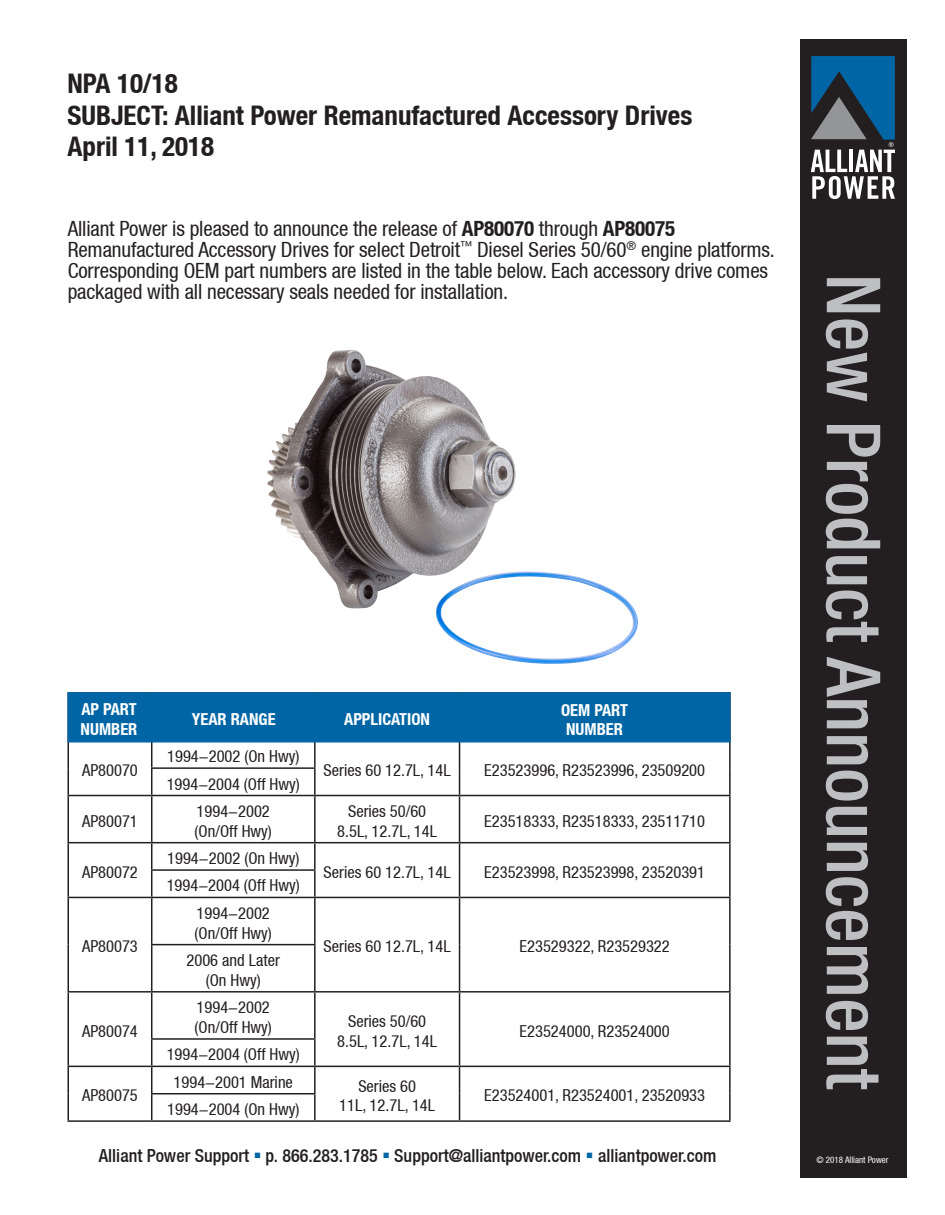
<style>
.page{position:relative;width:945px;height:1215px;background:#fff}
.page>*{position:absolute;margin:0;border:0;box-sizing:border-box;transform-origin:0 0}
.t1{font:700 condensed 27px "Helvetica Neue LT";color:#231f20}
.t2{font:condensed 21px/21px "Helvetica Neue LT";letter-spacing:-.005em;color:#231f20}
.t3{font:500 condensed 18px "Helvetica Neue LT";color:#231f20}
.t4{font:condensed 16.5px/19.8px "Helvetica Neue LT";color:#231f20;text-align:center}
.t5{font:700 condensed 16.5px/19.8px "Helvetica Neue LT";color:#fff}
.t6{font:condensed 9px "Helvetica Neue LT";color:#fff}
.s1{font-weight:700}
.s2{color:#0065a4}
</style>
<div class="page">
<div style="left:800px;top:40px;width:107px;height:1138px;background:#231f20"></div>
<svg style="left:827px;top:278px;width:53px;height:34px"></svg>
<svg style="left:826px;top:319px;width:42px;height:82px"></svg>
<svg style="left:826px;top:425px;width:54px;height:123px"></svg>
<svg style="left:826px;top:556px;width:41px;height:28px"></svg>
<svg style="left:826px;top:591px;width:53px;height:51px"></svg>
<svg style="left:827px;top:657px;width:53px;height:71px"></svg>
<svg style="left:827px;top:736px;width:41px;height:28px"></svg>
<svg style="left:826px;top:771px;width:42px;height:30px"></svg>
<svg style="left:826px;top:807px;width:41px;height:28px"></svg>
<svg style="left:827px;top:843px;width:41px;height:28px"></svg>
<svg style="left:826px;top:877px;width:42px;height:63px"></svg>
<svg style="left:827px;top:947px;width:41px;height:47px"></svg>
<svg style="left:826px;top:1001px;width:42px;height:29px"></svg>
<svg style="left:826px;top:1037px;width:53px;height:52px"></svg>
<svg style="left:811px;top:56px;width:84px;height:143px"></svg>
<hr style="left:729px;top:742px;width:2px;height:26px;background:#231f20">
<svg style="left:68px;top:742px;width:662px;height:53px"></svg>
<hr style="left:729px;top:768px;width:2px;height:27px;background:#231f20">
<hr style="left:68px;top:795px;width:84px;height:1px;background:#231f20">
<hr style="left:68px;top:796px;width:1px;height:46px;background:#231f20">
<hr style="left:152px;top:795px;width:163px;height:1px;background:#231f20">
<hr style="left:151px;top:796px;width:1px;height:46px;background:#231f20">
<hr style="left:315px;top:795px;width:145px;height:1px;background:#231f20">
<hr style="left:314px;top:796px;width:2px;height:46px;background:#231f20">
<hr style="left:460px;top:795px;width:271px;height:1px;background:#231f20">
<hr style="left:459px;top:796px;width:1px;height:46px;background:#231f20">
<hr style="left:729px;top:796px;width:2px;height:46px;background:#231f20">
<hr style="left:68px;top:842px;width:84px;height:1px;background:#231f20">
<hr style="left:152px;top:842px;width:163px;height:1px;background:#231f20">
<hr style="left:315px;top:842px;width:145px;height:1px;background:#231f20">
<hr style="left:314px;top:843px;width:2px;height:26px;background:#231f20">
<hr style="left:460px;top:842px;width:271px;height:1px;background:#231f20">
<hr style="left:729px;top:843px;width:2px;height:27px;background:#231f20">
<svg style="left:68px;top:843px;width:1px;height:54px"></svg>
<hr style="left:151px;top:869px;width:165px;height:2px;background:#231f20">
<svg style="left:151px;top:843px;width:1px;height:54px"></svg>
<hr style="left:314px;top:871px;width:2px;height:26px;background:#231f20">
<svg style="left:459px;top:843px;width:1px;height:54px"></svg>
<hr style="left:729px;top:870px;width:2px;height:27px;background:#231f20">
<hr style="left:68px;top:897px;width:84px;height:1px;background:#231f20">
<hr style="left:68px;top:898px;width:1px;height:47px;background:#231f20">
<hr style="left:152px;top:897px;width:163px;height:1px;background:#231f20">
<hr style="left:151px;top:898px;width:1px;height:46px;background:#231f20">
<hr style="left:315px;top:897px;width:145px;height:1px;background:#231f20">
<hr style="left:314px;top:898px;width:2px;height:46px;background:#231f20">
<hr style="left:460px;top:897px;width:271px;height:1px;background:#231f20">
<hr style="left:459px;top:898px;width:1px;height:47px;background:#231f20">
<hr style="left:729px;top:898px;width:2px;height:47px;background:#231f20">
<hr style="left:68px;top:945px;width:1px;height:46px;background:#231f20">
<hr style="left:151px;top:944px;width:165px;height:1px;background:#231f20">
<hr style="left:151px;top:945px;width:1px;height:46px;background:#231f20">
<hr style="left:314px;top:945px;width:2px;height:46px;background:#231f20">
<hr style="left:459px;top:945px;width:1px;height:46px;background:#231f20">
<hr style="left:729px;top:945px;width:2px;height:46px;background:#231f20">
<hr style="left:68px;top:991px;width:84px;height:2px;background:#231f20">
<hr style="left:68px;top:993px;width:1px;height:46px;background:#231f20">
<hr style="left:152px;top:991px;width:163px;height:2px;background:#231f20">
<hr style="left:151px;top:993px;width:1px;height:45px;background:#231f20">
<hr style="left:315px;top:991px;width:145px;height:2px;background:#231f20">
<hr style="left:314px;top:993px;width:2px;height:45px;background:#231f20">
<hr style="left:460px;top:991px;width:271px;height:2px;background:#231f20">
<hr style="left:459px;top:993px;width:1px;height:46px;background:#231f20">
<hr style="left:729px;top:993px;width:2px;height:46px;background:#231f20">
<hr style="left:151px;top:1038px;width:165px;height:2px;background:#231f20">
<hr style="left:314px;top:1040px;width:2px;height:26px;background:#231f20">
<hr style="left:729px;top:1039px;width:2px;height:27px;background:#231f20">
<hr style="left:68px;top:1066px;width:84px;height:1px;background:#231f20">
<hr style="left:152px;top:1066px;width:163px;height:1px;background:#231f20">
<hr style="left:315px;top:1066px;width:145px;height:1px;background:#231f20">
<hr style="left:314px;top:1067px;width:2px;height:26px;background:#231f20">
<hr style="left:460px;top:1066px;width:271px;height:1px;background:#231f20">
<hr style="left:729px;top:1067px;width:2px;height:27px;background:#231f20">
<svg style="left:68px;top:1039px;width:1px;height:81px"></svg>
<hr style="left:151px;top:1093px;width:165px;height:1px;background:#231f20">
<svg style="left:151px;top:1040px;width:1px;height:80px"></svg>
<hr style="left:314px;top:1094px;width:2px;height:26px;background:#231f20">
<svg style="left:459px;top:1039px;width:1px;height:81px"></svg>
<hr style="left:729px;top:1094px;width:2px;height:26px;background:#231f20">
<hr style="left:68px;top:1120px;width:84px;height:2px;background:#231f20">
<hr style="left:152px;top:1120px;width:163px;height:2px;background:#231f20">
<hr style="left:315px;top:1120px;width:145px;height:2px;background:#231f20">
<hr style="left:460px;top:1120px;width:271px;height:2px;background:#231f20">
<div style="left:68px;top:692px;width:663px;height:50px;background:#0065a4;border:2px solid #0065a4"></div>
<img style="left:267px;top:350px;width:371px;height:314px">
<p class="t1" style="left:68px;top:67px;width:112px">NPA 10/18</p>
<p class="t1" style="left:68px;top:99px;width:626px">SUBJECT: Alliant Power Remanufactured Accessory Drives</p>
<p class="t1" style="left:68px;top:130px;width:148px">April 11, 2018</p>
<p class="t2" style="left:68px;top:218px;width:709px">Alliant Power is pleased to announce the release of <span class="s1">AP80070</span> through <span class="s1">AP80075<br></span>Remanufactured Accessory Drives for select Detroit<sup>™</sup> Diesel Series 50/60<sup>®</sup> engine platforms.<br>Corresponding OEM part numbers are listed in the table below. Each accessory drive comes packaged with all necessary seals needed for installation.</p>
<p class="t5" style="left:81px;top:699px;width:58px">AP PART<br>NUMBER</p>
<p class="t5" style="left:192px;top:709px;width:85px">YEAR RANGE</p>
<p class="t5" style="left:344px;top:709px;width:87px">APPLICATION</p>
<p class="t5" style="left:561px;top:700px;width:68px;text-align:center">OEM PART<br>NUMBER</p>
<p class="t4" style="left:82px;top:760px;width:57px">AP80070</p>
<p class="t4" style="left:167px;top:746px;width:134px">1994-2002 (On Hwy)</p>
<p class="t4" style="left:167px;top:774px;width:135px">1994-2004 (Off Hwy)</p>
<p class="t4" style="left:324px;top:760px;width:129px">Series 60 12.7L, 14L</p>
<p class="t4" style="left:484px;top:760px;width:222px">E23523996, R23523996, 23509200</p>
<p class="t4" style="left:82px;top:811px;width:57px">AP80071</p>
<p class="t4" style="left:195px;top:801px;width:79px;text-align:left">1994-2002 (On/Off Hwy)</p>
<p class="t4" style="left:337px;top:801px;width:101px">Series 50/60<br>8.5L, 12.7L, 14L</p>
<p class="t4" style="left:484px;top:811px;width:222px">E23518333, R23518333, 23511710</p>
<p class="t4" style="left:82px;top:862px;width:57px">AP80072</p>
<p class="t4" style="left:167px;top:848px;width:134px">1994-2002 (On Hwy)</p>
<p class="t4" style="left:324px;top:862px;width:129px">Series 60 12.7L, 14L</p>
<p class="t4" style="left:484px;top:862px;width:222px">E23523998, R23523998, 23520391</p>
<p class="t4" style="left:167px;top:876px;width:135px">1994-2004 (Off Hwy)</p>
<p class="t4" style="left:82px;top:936px;width:57px">AP80073</p>
<p class="t4" style="left:82px;top:1021px;width:57px">AP80074</p>
<p class="t4" style="left:82px;top:1086px;width:57px">AP80075</p>
<p class="t4" style="left:195px;top:903px;width:79px;text-align:left">1994-2002 (On/Off Hwy)</p>
<p class="t4" style="left:187px;top:950px;width:95px">2006 and Later (On Hwy)</p>
<p class="t4" style="left:195px;top:997px;width:79px;text-align:left">1994-2002 (On/Off Hwy)</p>
<p class="t4" style="left:167px;top:1045px;width:135px">1994-2004 (Off Hwy)</p>
<p class="t4" style="left:324px;top:936px;width:129px">Series 60 12.7L, 14L</p>
<p class="t4" style="left:520px;top:936px;width:152px">E23529322, R23529322</p>
<p class="t4" style="left:337px;top:1011px;width:101px">Series 50/60<br>8.5L, 12.7L, 14L</p>
<p class="t4" style="left:520px;top:1021px;width:152px">E23524000, R23524000</p>
<p class="t4" style="left:174px;top:1072px;width:121px">1994-2001 Marine</p>
<p class="t4" style="left:339px;top:1076px;width:97px">Series 60<br>11L, 12.7L, 14L</p>
<p class="t4" style="left:484px;top:1086px;width:222px">E23524001, R23524001, 23520933</p>
<p class="t4" style="left:167px;top:1099px;width:134px">1994-2004 (On Hwy)</p>
<p class="t3" style="left:99px;top:1145px;width:619px">Alliant Power Support <span class="s2">▪</span> p. 866.283.1785 <span class="s2">▪</span> Support@alliantpower.com <span class="s2">▪</span> alliantpower.com</p>
<p class="t6" style="left:816px;top:1155px;width:74px">© 2018 Alliant Power</p>
</div>
